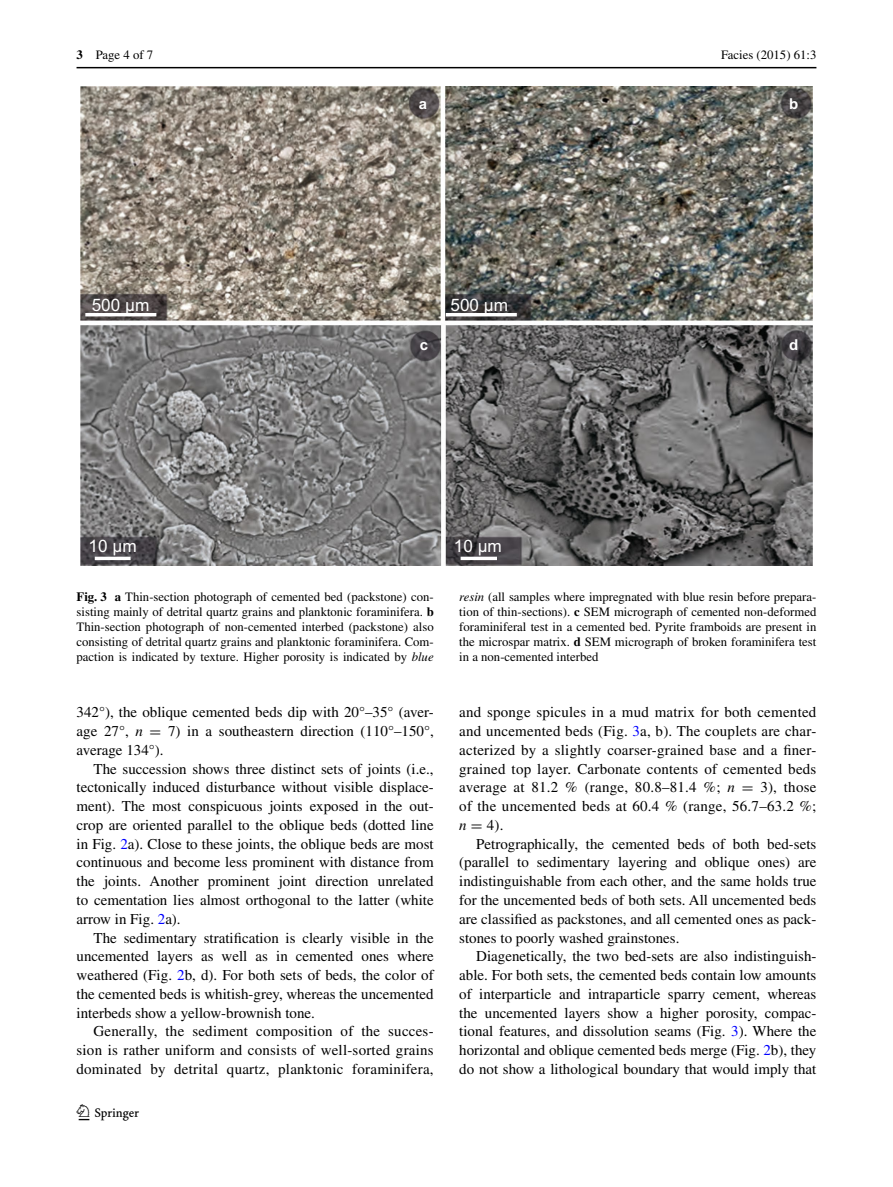
<style>
.page{position:relative;width:893px;height:1187px;background:#fff}
.page>*{position:absolute;margin:0;border:0;box-sizing:border-box;transform-origin:0 0}
.t1{font:22.5px "Springnew";color:#000}
.t2{font:17.1px "Arial";color:#fff}
.t3{font:15px/18.8px "Times";color:#000;text-align:justify}
.t4{font:700 15px "Arial";color:#fff}
.t5{font:12.75px/15px "Times";color:#000;text-align:justify}
.s1{font-weight:700}
.s2{font-style:italic}
.s3{font-family:"MTSY"}
.s4{color:#00f}
</style>
<div class="page">
<hr style="left:77px;top:67px;width:739px;height:1px;background:#000">
<img style="left:81px;top:87px;width:731px;height:478px">
<hr style="left:85px;top:313px;width:71px;height:3px;background:#fff">
<hr style="left:446px;top:313px;width:71px;height:3px;background:#fff">
<svg style="left:95px;top:556px;width:36px;height:4px"></svg>
<svg style="left:461px;top:556px;width:36px;height:4px"></svg>
<p class="t5" style="left:77px;top:48px;width:78px"><span class="s1">3</span> Page 4 of 7</p>
<p class="t4" style="left:419px;top:94px;width:10px">a</p>
<p class="t2" style="left:92px;top:293px;width:59px">500 µm</p>
<p class="t2" style="left:450px;top:293px;width:59px">500 µm</p>
<p class="t5" style="left:721px;top:48px;width:97px">Facies (2015) 61:3</p>
<p class="t4" style="left:789px;top:94px;width:11px">b</p>
<p class="t4" style="left:420px;top:335px;width:10px">c</p>
<p class="t4" style="left:789px;top:335px;width:11px">d</p>
<p class="t2" style="left:89px;top:534px;width:50px">10 µm</p>
<p class="t2" style="left:454px;top:534px;width:50px">10 µm</p>
<p class="t5" style="left:77px;top:589px;width:359px"><span class="s1">Fig. 3 a</span> Thin-section photograph of cemented bed (packstone) con&shy;sisting mainly of detrital quartz grains and planktonic foraminifera. <span class="s1">b </span>Thin-section photograph of non-cemented interbed (packstone) also consisting of detrital quartz grains and planktonic foraminifera. Com&shy;paction is indicated by texture. Higher porosity is indicated by <span class="s2">blue</span></p>
<p class="t5" style="left:459px;top:589px;width:359px"><span class="s2">resin</span> (all samples where impregnated with blue resin before prepara&shy;tion of thin-sections). <span class="s1">c</span> SEM micrograph of cemented non-deformed foraminiferal test in a cemented bed. Pyrite framboids are present in the microspar matrix. <span class="s1">d</span> SEM micrograph of broken foraminifera test in a non-cemented interbed</p>
<p class="t3" style="left:77px;top:702px;width:359px">342°), the oblique cemented beds dip with 20°–35° (aver&shy;age 27°, <span class="s2">n</span> <span class="s3">=</span> 7) in a southeastern direction (110°–150°, average 134°).</p>
<p class="t3" style="left:77px;top:759px;width:359px;text-indent:17px">The succession shows three distinct sets of joints (i.e., tectonically induced disturbance without visible displace&shy;ment). The most conspicuous joints exposed in the out&shy;crop are oriented parallel to the oblique beds (dotted line in Fig. <span class="s4">2</span>a). Close to these joints, the oblique beds are most continuous and become less prominent with distance from the joints. Another prominent joint direction unrelated to cementation lies almost orthogonal to the latter (white arrow in Fig. <span class="s4">2</span>a).</p>
<p class="t3" style="left:77px;top:927px;width:359px;text-indent:17px">The sedimentary stratification is clearly visible in the uncemented layers as well as in cemented ones where weathered (Fig. <span class="s4">2</span>b, d). For both sets of beds, the color of the cemented beds is whitish-grey, whereas the uncemented interbeds show a yellow-brownish tone.</p>
<p class="t3" style="left:77px;top:1021px;width:359px;text-indent:17px">Generally, the sediment composition of the succes&shy;sion is rather uniform and consists of well-sorted grains dominated by detrital quartz, planktonic foraminifera,</p>
<h1 class="t1" style="left:79px;top:1104px;width:62px">1 3</h1>
<p class="t3" style="left:459px;top:702px;width:359px">and sponge spicules in a mud matrix for both cemented and uncemented beds (Fig. <span class="s4">3</span>a, b). The couplets are char&shy;acterized by a slightly coarser-grained base and a finer&shy;grained top layer. Carbonate contents of cemented beds average at 81.2 % (range, 80.8–81.4 %; <span class="s2">n</span> <span class="s3">=</span> 3), those of the uncemented beds at 60.4 % (range, 56.7–63.2 %; <span class="s2">n</span> <span class="s3">=</span> 4).</p>
<p class="t3" style="left:459px;top:834px;width:359px;text-indent:17px">Petrographically, the cemented beds of both bed-sets (parallel to sedimentary layering and oblique ones) are indistinguishable from each other, and the same holds true for the uncemented beds of both sets. All uncemented beds are classified as packstones, and all cemented ones as pack&shy;stones to poorly washed grainstones.</p>
<p class="t3" style="left:459px;top:946px;width:359px;text-indent:17px">Diagenetically, the two bed-sets are also indistinguish&shy;able. For both sets, the cemented beds contain low amounts of interparticle and intraparticle sparry cement, whereas the uncemented layers show a higher porosity, compac&shy;tional features, and dissolution seams (Fig. <span class="s4">3</span>). Where the horizontal and oblique cemented beds merge (Fig. <span class="s4">2</span>b), they do not show a lithological boundary that would imply that</p>
</div>
